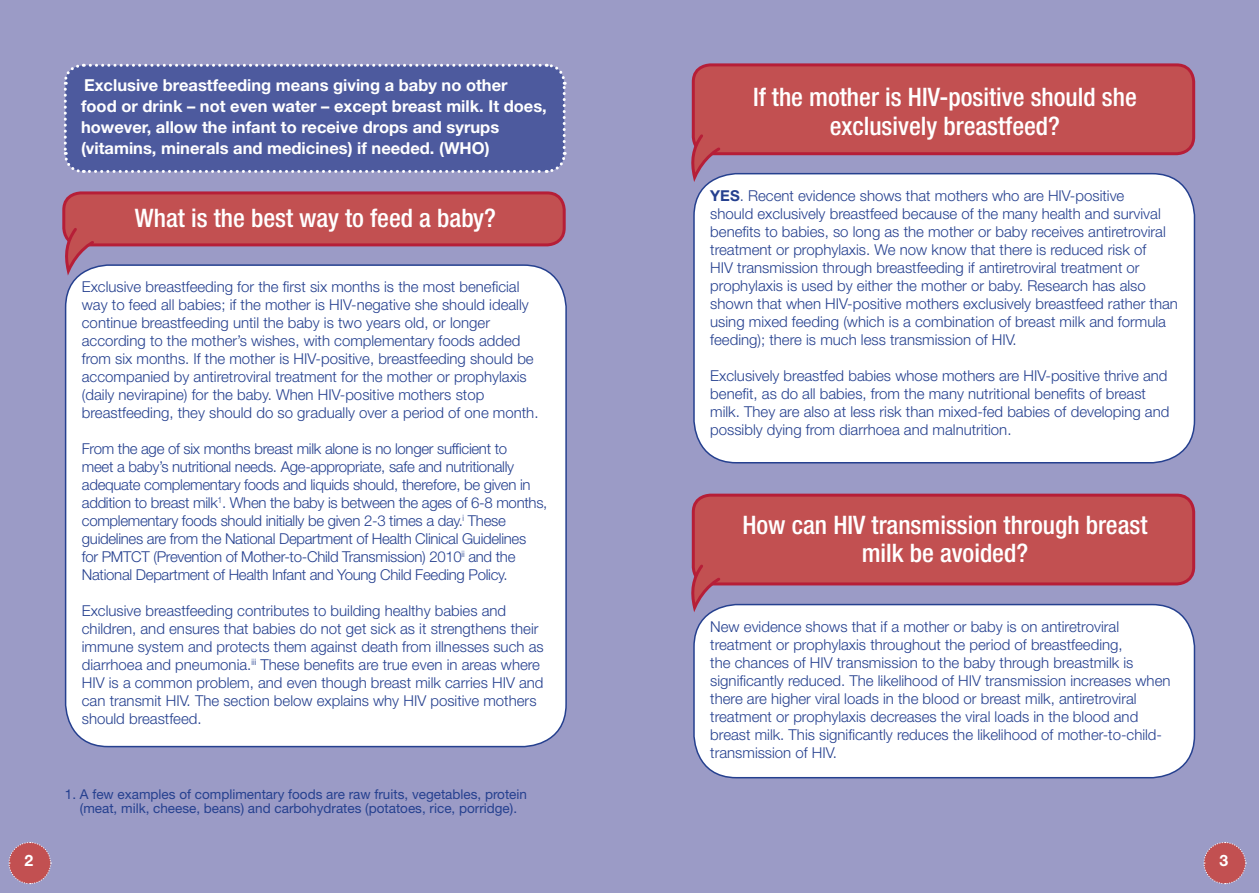
<style>
.page{position:relative;width:1259px;height:893px;background:#9b9bc6}
.page>*{position:absolute;margin:0;border:0;box-sizing:border-box;transform-origin:0 0}
.Paragraph_Style_1{font:500 condensed 25.5px/28.5px "Helvetica Neue LT Std";color:#fff;text-align:center}
.Body1{font:700 16.5px/21px "Helvetica Neue LT Std";color:#fff}
.Body1-2{font:700 15.75px "Helvetica Neue LT Std";color:#fff}
.Body1-3{font:300 15px/18px "Helvetica Neue LT Std";color:#25408f}
.Body1-4{font:300 15px/18px "Helvetica Neue LT Std";letter-spacing:-.02em;color:#25408f}
.Body1-5{font:13.5px/13.5px "Helvetica Neue LT Std";color:#25408f;text-align:center}
.s1{font-weight:700}
</style>
<div class="page">
<div style="left:66px;top:265px;width:500px;height:482px;background:#fff;border-radius:43px"></div>
<div style="left:65px;top:264px;width:502px;height:483px;border:2px solid #25408f;border-radius:43px"></div>
<div style="left:694px;top:174px;width:500px;height:289px;background:#fff;border-radius:43px"></div>
<div style="left:693px;top:173px;width:502px;height:290px;border:2px solid #25408f;border-radius:43px"></div>
<div style="left:694px;top:605px;width:500px;height:173px;background:#fff;border-radius:43px"></div>
<div style="left:693px;top:604px;width:502px;height:174px;border:2px solid #25408f;border-radius:43px"></div>
<div style="left:693px;top:65px;width:500px;height:89px;background:#c25051;border-radius:17px"></div>
<div style="left:692px;top:63px;width:503px;height:92px;border:3px solid #b61e37;border-radius:17px"></div>
<svg style="left:691px;top:132px;width:31px;height:55px"></svg>
<div style="left:693px;top:495px;width:500px;height:89px;background:#c25051;border-radius:17px"></div>
<div style="left:692px;top:494px;width:503px;height:91px;border:3px solid #b61e37;border-radius:17px"></div>
<svg style="left:691px;top:562px;width:31px;height:55px"></svg>
<svg style="left:64px;top:63px;width:503px;height:110px;background:#5360a1"></svg>
<div style="left:64px;top:193px;width:500px;height:52px;background:#c25051;border-radius:17px"></div>
<div style="left:62px;top:191px;width:504px;height:55px;border:3px solid #b61e37;border-radius:17px"></div>
<svg style="left:64px;top:225px;width:32px;height:55px"></svg>
<svg style="left:8px;top:842px;width:44px;height:43px"></svg>
<svg style="left:1203px;top:842px;width:43px;height:43px"></svg>
<p class="Body1" style="left:81px;top:75px;width:467px">Exclusive breastfeeding means giving a baby no other<br>food or drink – not even water – except breast milk. It does, however, allow the infant to receive drops and syrups (vitamins, minerals and medicines) if needed. (WHO)</p>
<p class="Paragraph_Style_1" style="left:135px;top:203px;width:362px">What is the best way to feed a baby?</p>
<p class="Body1-3" style="left:82px;top:277px;width:458px">Exclusive breastfeeding for the first six months is the most beneficial way to feed all babies; if the mother is HIV-negative she should ideally continue breastfeeding until the baby is two years old, or longer according to the mother’s wishes, with complementary foods added from six months. If the mother is HIV-positive, breastfeeding should be accompanied by antiretroviral treatment for the mother or prophylaxis (daily nevirapine) for the baby. When HIV-positive mothers stop breastfeeding, they should do so gradually over a period of one month.</p>
<p class="Body1-4" style="left:82px;top:439px;width:467px">From the age of six months breast milk alone is no longer sufficient to<br>meet a baby’s nutritional needs. Age-appropriate, safe and nutritionally adequate complementary foods and liquids should, therefore, be given in addition to breast milk<sup>1</sup>. When the baby is between the ages of 6-8 months, complementary foods should initially be given 2-3 times a day.<sup>i</sup> These guidelines are from the National Department of Health Clinical Guidelines<br>for PMTCT (Prevention of Mother-to-Child Transmission) 2010<sup>ii</sup> and the National Department of Health Infant and Young Child Feeding Policy.</p>
<p class="Body1-3" style="left:82px;top:601px;width:463px">Exclusive breastfeeding contributes to building healthy babies and children, and ensures that babies do not get sick as it strengthens their immune system and protects them against death from illnesses such as diarrhoea and pneumonia.<sup>iii</sup> These benefits are true even in areas where HIV is a common problem, and even though breast milk carries HIV and can transmit HIV. The section below explains why HIV positive mothers should breastfeed.</p>
<p class="Body1-5" style="left:65px;top:787px;width:464px">1. A few examples of complimentary foods are raw fruits, vegetables, protein (meat, milk, cheese, beans) and carbohydrates (potatoes, rice, porridge).</p>
<p class="Paragraph_Style_1" style="left:753px;top:82px;width:385px">If the mother is HIV-positive should she exclusively breastfeed?</p>
<p class="Body1-3" style="left:710px;top:186px;width:469px"><span class="s1">YES</span>. Recent evidence shows that mothers who are HIV-positive<br>should exclusively breastfeed because of the many health and survival benefits to babies, so long as the mother or baby receives antiretroviral treatment or prophylaxis. We now know that there is reduced risk of<br>HIV transmission through breastfeeding if antiretroviral treatment or prophylaxis is used by either the mother or baby. Research has also shown that when HIV-positive mothers exclusively breastfeed rather than using mixed feeding (which is a combination of breast milk and formula feeding); there is much less transmission of HIV.</p>
<p class="Body1-3" style="left:710px;top:366px;width:460px">Exclusively breastfed babies whose mothers are HIV-positive thrive and benefit, as do all babies, from the many nutritional benefits of breast milk. They are also at less risk than mixed-fed babies of developing and possibly dying from diarrhoea and malnutrition.</p>
<p class="Paragraph_Style_1" style="left:742px;top:510px;width:406px">How can HIV transmission through breast milk be avoided?</p>
<p class="Body1-3" style="left:710px;top:617px;width:462px">New evidence shows that if a mother or baby is on antiretroviral treatment or prophylaxis throughout the period of breastfeeding,<br>the chances of HIV transmission to the baby through breastmilk is significantly reduced. The likelihood of HIV transmission increases when there are higher viral loads in the blood or breast milk, antiretroviral treatment or prophylaxis decreases the viral loads in the blood and breast milk. This significantly reduces the likelihood of mother-to-child&shy;transmission of HIV.</p>
<p class="Body1-2" style="left:25px;top:850px;width:10px">2</p>
<p class="Body1-2" style="left:1219px;top:850px;width:10px">3</p>
</div>
